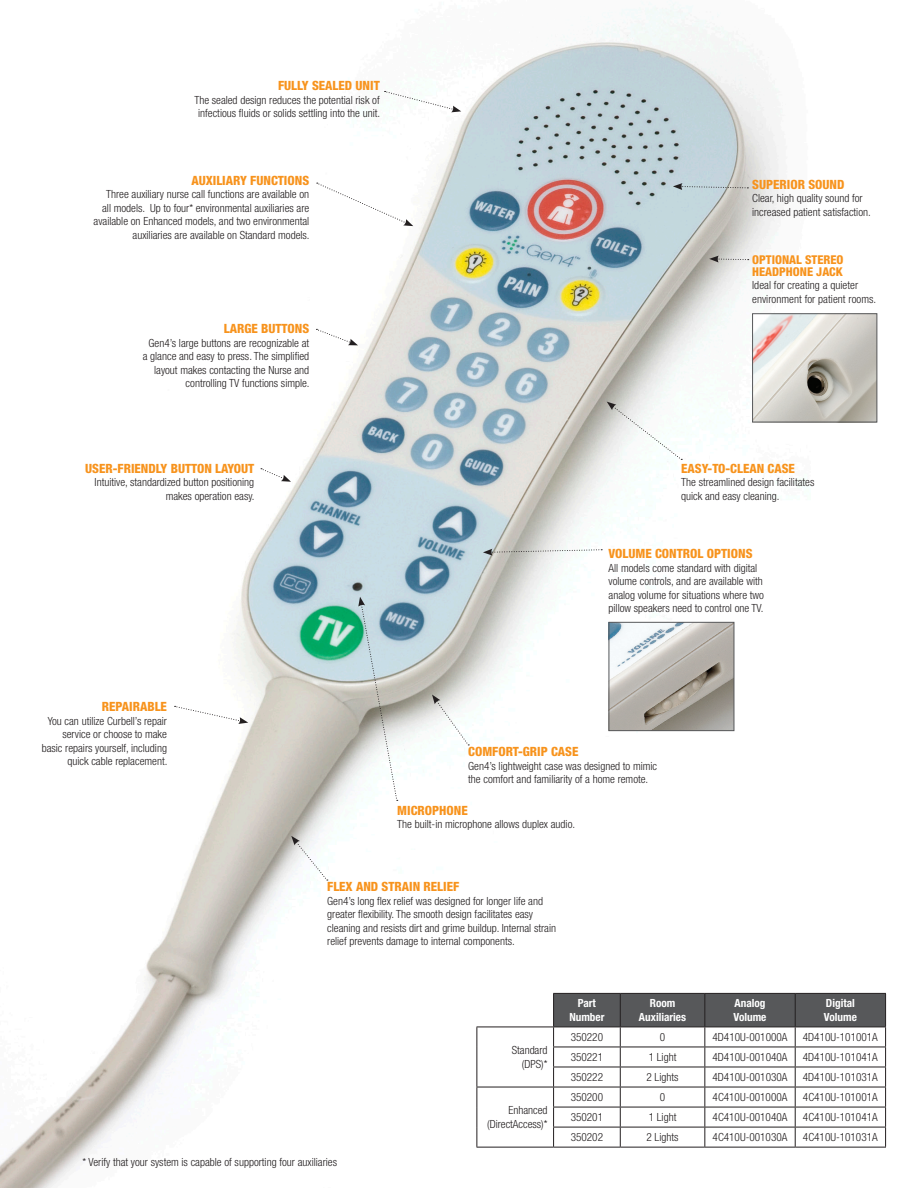
<style>
.page{position:relative;width:918px;height:1188px;background:#fff}
.page>*{position:absolute;margin:0;border:0;box-sizing:border-box;transform-origin:0 0}
.t1{font:800 condensed 12.75px "Helvetica Neue LT Std";color:#f7931d}
.t2{font:800 condensed 12.15px "Helvetica Neue LT Std";color:#f7931d}
.t3{font:300 condensed 11.25px/13.5px "Helvetica Neue LT Std";color:#231f20}
.t4{font:700 condensed 11.25px/13.5px "Helvetica Neue LT Std";color:#fff;text-align:center}
</style>
<div class="page">
<img style="left:1px;top:0;width:886px;height:1188px">
<svg style="left:483px;top:549px;width:119px;height:7px"></svg>
<svg style="left:432px;top:695px;width:37px;height:51px"></svg>
<svg style="left:291px;top:836px;width:37px;height:45px"></svg>
<svg style="left:316px;top:329px;width:42px;height:16px"></svg>
<svg style="left:385px;top:91px;width:76px;height:21px"></svg>
<svg style="left:261px;top:468px;width:30px;height:14px"></svg>
<svg style="left:175px;top:706px;width:73px;height:18px"></svg>
<svg style="left:317px;top:183px;width:96px;height:43px"></svg>
<svg style="left:607px;top:402px;width:75px;height:58px"></svg>
<svg style="left:673px;top:183px;width:75px;height:7px"></svg>
<svg style="left:709px;top:256px;width:40px;height:7px"></svg>
<hr style="left:476px;top:1027px;width:78px;height:1px;background:#231f20">
<hr style="left:476px;top:1087px;width:78px;height:1px;background:#231f20">
<svg style="left:476px;top:1027px;width:1px;height:120px"></svg>
<svg style="left:553px;top:993px;width:333px;height:154px"></svg>
<hr style="left:476px;top:1147px;width:78px;height:1px;background:#231f20">
<hr style="left:554px;top:1147px;width:66px;height:1px;background:#231f20">
<hr style="left:620px;top:1147px;width:85px;height:1px;background:#231f20">
<hr style="left:705px;top:1147px;width:90px;height:1px;background:#231f20">
<hr style="left:795px;top:1147px;width:91px;height:1px;background:#231f20">
<svg style="left:358px;top:597px;width:40px;height:204px"></svg>
<img style="left:754px;top:315px;width:121px;height:105px">
<div style="left:752px;top:313px;width:125px;height:109px;border:1px solid #57585a"></div>
<img style="left:611px;top:624px;width:121px;height:105px">
<div style="left:609px;top:622px;width:125px;height:109px;border:1px solid #57585a"></div>
<p class="t1" style="left:278px;top:78px;width:103px">FULLY SEALED UNIT</p>
<p class="t3" style="left:194px;top:93px;width:187px;text-align:center">The sealed design reduces the potential risk of infectious fluids or solids settling into the unit.</p>
<p class="t1" style="left:192px;top:172px;width:119px">AUXILIARY FUNCTIONS</p>
<p class="t3" style="left:94px;top:187px;width:218px;text-align:right">Three auxiliary nurse call functions are available on<br>all models. Up to four* environmental auxiliaries are available on Enhanced models, and two environmental auxiliaries are available on Standard models.</p>
<p class="t1" style="left:224px;top:321px;width:87px">LARGE BUTTONS</p>
<p class="t3" style="left:143px;top:336px;width:168px;text-align:right">Gen4’s large buttons are recognizable at a glance and easy to press. The simplified layout makes contacting the Nurse and controlling TV functions simple.</p>
<p class="t1" style="left:85px;top:460px;width:171px">USER-FRIENDLY BUTTON LAYOUT</p>
<p class="t3" style="left:95px;top:475px;width:162px;text-align:right">Intuitive, standardized button positioning makes operation easy.</p>
<p class="t1" style="left:752px;top:177px;width:94px">SUPERIOR SOUND</p>
<p class="t3" style="left:752px;top:192px;width:120px">Clear, high quality sound for increased patient satisfaction.</p>
<p class="t2" style="left:752px;top:252px;width:93px">OPTIONAL STEREO</p>
<p class="t2" style="left:752px;top:264px;width:92px">HEADPHONE JACK</p>
<p class="t3" style="left:752px;top:279px;width:126px">Ideal for creating a quieter environment for patient rooms.</p>
<p class="t1" style="left:681px;top:460px;width:115px">EASY-TO-CLEAN CASE</p>
<p class="t3" style="left:681px;top:475px;width:135px">The streamlined design facilitates quick and easy cleaning.</p>
<p class="t1" style="left:609px;top:546px;width:146px">VOLUME CONTROL OPTIONS</p>
<p class="t3" style="left:609px;top:561px;width:157px">All models come standard with digital volume controls, and are available with analog volume for situations where two pillow speakers need to control one TV.</p>
<p class="t1" style="left:102px;top:699px;width:67px">REPAIRABLE</p>
<p class="t3" style="left:42px;top:714px;width:127px;text-align:right">You can utilize Curbell’s repair service or choose to make basic repairs yourself, including quick cable replacement.</p>
<p class="t1" style="left:468px;top:744px;width:112px">COMFORT-GRIP CASE</p>
<p class="t3" style="left:468px;top:759px;width:190px">Gen4’s lightweight case was designed to mimic the comfort and familiarity of a home remote.</p>
<p class="t1" style="left:397px;top:802px;width:72px">MICROPHONE</p>
<p class="t3" style="left:397px;top:817px;width:179px">The built-in microphone allows duplex audio.</p>
<p class="t1" style="left:327px;top:879px;width:134px">FLEX AND STRAIN RELIEF</p>
<p class="t3" style="left:327px;top:894px;width:230px">Gen4’s long flex relief was designed for longer life and greater flexibility. The smooth design facilitates easy cleaning and resists dirt and grime buildup. Internal strain relief prevents damage to internal components.</p>
<p class="t3" style="left:82px;top:1155px;width:256px">* Verify that your system is capable of supporting four auxiliaries</p>
<p class="t3" style="left:512px;top:1043px;width:37px">Standard</p>
<p class="t3" style="left:522px;top:1057px;width:27px">(DPS)*</p>
<p class="t3" style="left:487px;top:1104px;width:62px;text-align:right">Enhanced (DirectAccess)*</p>
<p class="t4" style="left:569px;top:997px;width:37px">Part<br>Number</p>
<p class="t4" style="left:639px;top:997px;width:49px">Room<br>Auxiliaries</p>
<p class="t4" style="left:734px;top:997px;width:35px;text-align:left">Analog<br>Volume</p>
<p class="t4" style="left:824px;top:997px;width:35px;text-align:left">Digital<br>Volume</p>
<p class="t3" style="left:571px;top:1030px;width:34px">350220</p>
<p class="t3" style="left:660px;top:1030px;width:7px">0</p>
<p class="t3" style="left:713px;top:1030px;width:77px">4D410U-001000A</p>
<p class="t3" style="left:803px;top:1030px;width:77px">4D410U-101001A</p>
<p class="t3" style="left:571px;top:1050px;width:34px">350221</p>
<p class="t3" style="left:649px;top:1050px;width:29px">1 Light</p>
<p class="t3" style="left:713px;top:1050px;width:77px">4D410U-001040A</p>
<p class="t3" style="left:803px;top:1050px;width:77px">4D410U-101041A</p>
<p class="t3" style="left:571px;top:1070px;width:34px">350222</p>
<p class="t3" style="left:647px;top:1070px;width:34px">2 Lights</p>
<p class="t3" style="left:713px;top:1070px;width:77px">4D410U-001030A</p>
<p class="t3" style="left:803px;top:1070px;width:77px">4D410U-101031A</p>
<p class="t3" style="left:571px;top:1090px;width:34px">350200</p>
<p class="t3" style="left:660px;top:1090px;width:7px">0</p>
<p class="t3" style="left:713px;top:1090px;width:76px">4C410U-001000A</p>
<p class="t3" style="left:803px;top:1090px;width:76px">4C410U-101001A</p>
<p class="t3" style="left:571px;top:1110px;width:34px">350201</p>
<p class="t3" style="left:649px;top:1110px;width:29px">1 Light</p>
<p class="t3" style="left:713px;top:1110px;width:76px">4C410U-001040A</p>
<p class="t3" style="left:803px;top:1110px;width:76px">4C410U-101041A</p>
<p class="t3" style="left:571px;top:1130px;width:34px">350202</p>
<p class="t3" style="left:647px;top:1130px;width:34px">2 Lights</p>
<p class="t3" style="left:713px;top:1130px;width:76px">4C410U-001030A</p>
<p class="t3" style="left:803px;top:1130px;width:76px">4C410U-101031A</p>
</div>
